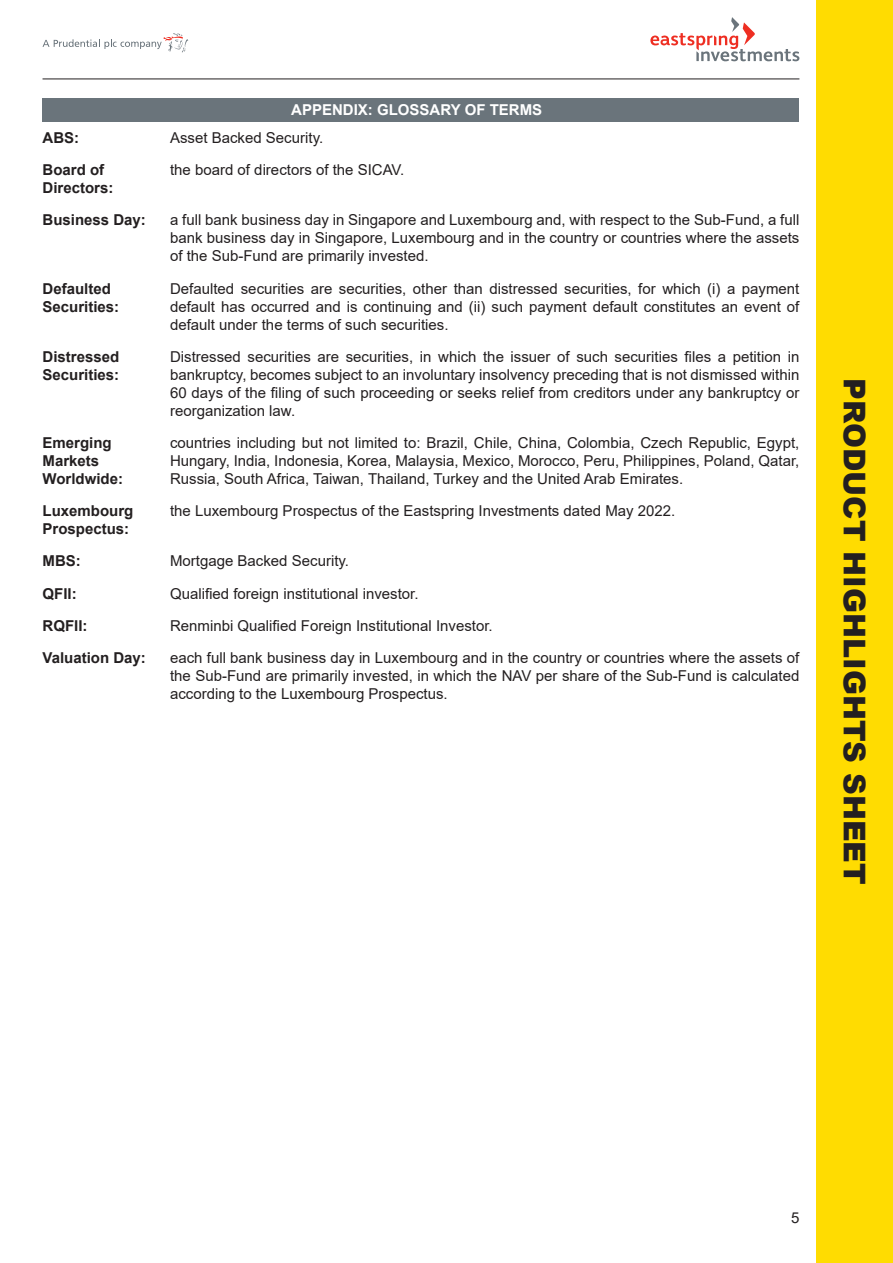
<style>
.page{position:relative;width:893px;height:1263px;background:#fff}
.page>*{position:absolute;margin:0;border:0;box-sizing:border-box;transform-origin:0 0}
.t1{font:900 30px "Arial";color:#231f20}
.t2{font:15px/18px "Arial";color:#231f20;text-align:justify}
.t3{font:700 15px/18px "Arial";color:#231f20}
._11Points_Header_2{font:700 15px "Arial";color:#fff}
</style>
<div class="page">
<hr style="left:43px;top:79px;width:756px;height:1px;background:#231f20">
<svg style="left:650px;top:17px;width:149px;height:44px"></svg>
<div style="left:816px;top:0;width:77px;height:1263px;background:#ffdc01"></div>
<svg style="left:43px;top:33px;width:145px;height:20px"></svg>
<div style="left:43px;top:98px;width:756px;height:23px;background:#6a747b"></div>
<p class="_11Points_Header_2" style="left:291px;top:99px;width:252px">APPENDIX: GLOSSARY OF TERMS</p>
<p class="t3" style="left:43px;top:129px;width:38px">ABS:</p>
<p class="t2" style="left:170px;top:129px;width:155px">Asset Backed Security.</p>
<p class="t3" style="left:43px;top:161px;width:63px">Board of</p>
<p class="t3" style="left:43px;top:179px;width:72px">Directors:</p>
<p class="t2" style="left:170px;top:161px;width:236px">the board of directors of the SICAV.</p>
<p class="t3" style="left:43px;top:211px;width:105px">Business Day:</p>
<p class="t2" style="left:170px;top:211px;width:631px">a full bank business day in Singapore and Luxembourg and, with respect to the Sub-Fund, a full bank business day in Singapore, Luxembourg and in the country or countries where the assets of the Sub-Fund are primarily invested.</p>
<p class="t3" style="left:43px;top:279px;width:70px">Defaulted</p>
<p class="t3" style="left:43px;top:297px;width:78px">Securities:</p>
<p class="t2" style="left:170px;top:279px;width:631px">Defaulted securities are securities, other than distressed securities, for which (i) a payment default has occurred and is continuing and (ii) such payment default constitutes an event of default under the terms of such securities.</p>
<p class="t3" style="left:43px;top:348px;width:78px">Distressed</p>
<p class="t3" style="left:43px;top:366px;width:78px">Securities:</p>
<p class="t3" style="left:43px;top:434px;width:71px">Emerging<br>Markets</p>
<p class="t3" style="left:43px;top:470px;width:82px">Worldwide:</p>
<p class="t2" style="left:170px;top:347px;width:631px">Distressed securities are securities, in which the issuer of such securities files a petition in bankruptcy, becomes subject to an involuntary insolvency preceding that is not dismissed within 60 days of the filing of such proceeding or seeks relief from creditors under any bankruptcy or reorganization law.</p>
<p class="t2" style="left:170px;top:434px;width:631px">countries including but not limited to: Brazil, Chile, China, Colombia, Czech Republic, Egypt, Hungary, India, Indonesia, Korea, Malaysia, Mexico, Morocco, Peru, Philippines, Poland, Qatar, Russia, South Africa, Taiwan, Thailand, Turkey and the United Arab Emirates.</p>
<p class="t3" style="left:43px;top:502px;width:92px">Luxembourg<br>Prospectus:</p>
<p class="t2" style="left:170px;top:502px;width:507px">the Luxembourg Prospectus of the Eastspring Investments dated May 2022.</p>
<p class="t3" style="left:43px;top:552px;width:40px">MBS:</p>
<p class="t2" style="left:170px;top:552px;width:180px">Mortgage Backed Security.</p>
<p class="t3" style="left:43px;top:584px;width:36px">QFII:</p>
<p class="t2" style="left:170px;top:584px;width:250px">Qualified foreign institutional investor.</p>
<p class="t3" style="left:43px;top:617px;width:46px">RQFII:</p>
<p class="t2" style="left:170px;top:616px;width:324px">Renminbi Qualified Foreign Institutional Investor.</p>
<p class="t3" style="left:43px;top:649px;width:105px">Valuation Day:</p>
<p class="t2" style="left:170px;top:648px;width:631px">each full bank business day in Luxembourg and in the country or countries where the assets of the Sub-Fund are primarily invested, in which the NAV per share of the Sub-Fund is calculated according to the Luxembourg Prospectus.</p>
<h1 class="t1" style="left:876px;top:378px;width:508px;rotate:90deg">PRODUCT HIGHLIGHTS SHEET</h1>
<p class="t2" style="left:791px;top:1208px;width:10px">5</p>
</div>
